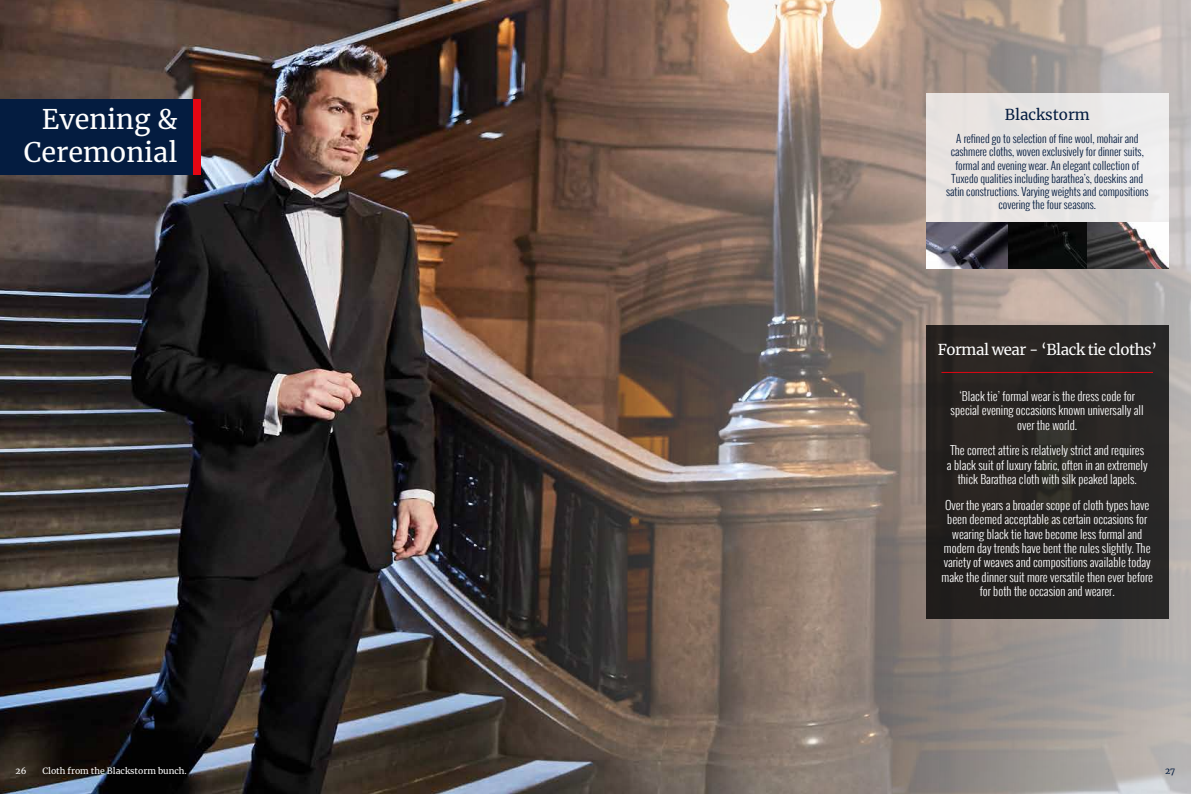
<style>
.page{position:relative;width:1191px;height:794px;background:#fff}
.page>*{position:absolute;margin:0;border:0;box-sizing:border-box;transform-origin:0 0}
.t1{font:27px/32.4px "Merriweather";color:#fff;text-align:right}
.t2{font:15px "Merriweather";letter-spacing:-.03em;color:#fff}
.t3{font:15px "Merriweather";color:#041c40}
.t4{font:300 12px/14.4px "Oswald";color:#fff;text-align:center}
.t5{font:300 11px/13.2px "Oswald";color:#041c40;text-align:center}
.t6{font:8.6px "Merriweather";color:#fff}
.t7{font:8.6px "Merriweather";color:#041c40}
</style>
<div class="page">
<img style="left:0;top:0;width:363px;height:794px">
<img style="left:363px;top:0;width:828px;height:794px">
<div style="left:127px;top:99px;width:74px;height:75px;background:#e30613"></div>
<div style="left:0;top:99px;width:193px;height:75px;background:#041c40"></div>
<div style="left:926px;top:325px;width:242px;height:293px;background:#272422"></div>
<hr style="left:941px;top:372px;width:212px;height:1px;background:#e30613">
<div style="left:926px;top:94px;width:242px;height:175px;background:#e9e5e4"></div>
<img style="left:1007px;top:222px;width:80px;height:47px">
<svg style="left:926px;top:222px;width:81px;height:47px;background:#565460"></svg>
<svg style="left:1087px;top:222px;width:81px;height:47px;background:#726f6f"></svg>
<h1 class="t1" style="left:24px;top:103px;width:155px">Evening &amp;<br>Ceremonial</h1>
<p class="t3" style="left:1004px;top:104px;width:86px">Blackstorm</p>
<p class="t5" style="left:946px;top:132px;width:204px">A refined go to selection of fine wool, mohair and cashmere cloths, woven exclusively for dinner suits, formal and evening wear. An elegant collection of Tuxedo qualities including barathea’s, doeskins and satin constructions. Varying weights and compositions covering the four seasons.</p>
<p class="t2" style="left:937px;top:339px;width:221px">Formal wear - ‘Black tie cloths’</p>
<p class="t4" style="left:950px;top:388px;width:195px">‘Black tie’ formal wear is the dress code for special evening occasions known universally all over the world.</p>
<p class="t4" style="left:947px;top:443px;width:202px">The correct attire is relatively strict and requires a black suit of luxury fabric, often in an extremely thick Barathea cloth with silk peaked lapels.</p>
<p class="t4" style="left:941px;top:497px;width:213px">Over the years a broader scope of cloth types have been deemed acceptable as certain occasions for wearing black tie have become less formal and modern day trends have bent the rules slightly. The variety of weaves and compositions available today make the dinner suit more versatile then ever before for both the occasion and wearer.</p>
<p class="t6" style="left:43px;top:765px;width:146px">Cloth from the Blackstorm bunch.</p>
<p class="t6" style="left:16px;top:765px;width:12px">26</p>
<p class="t7" style="left:1165px;top:765px;width:12px">27</p>
</div>
